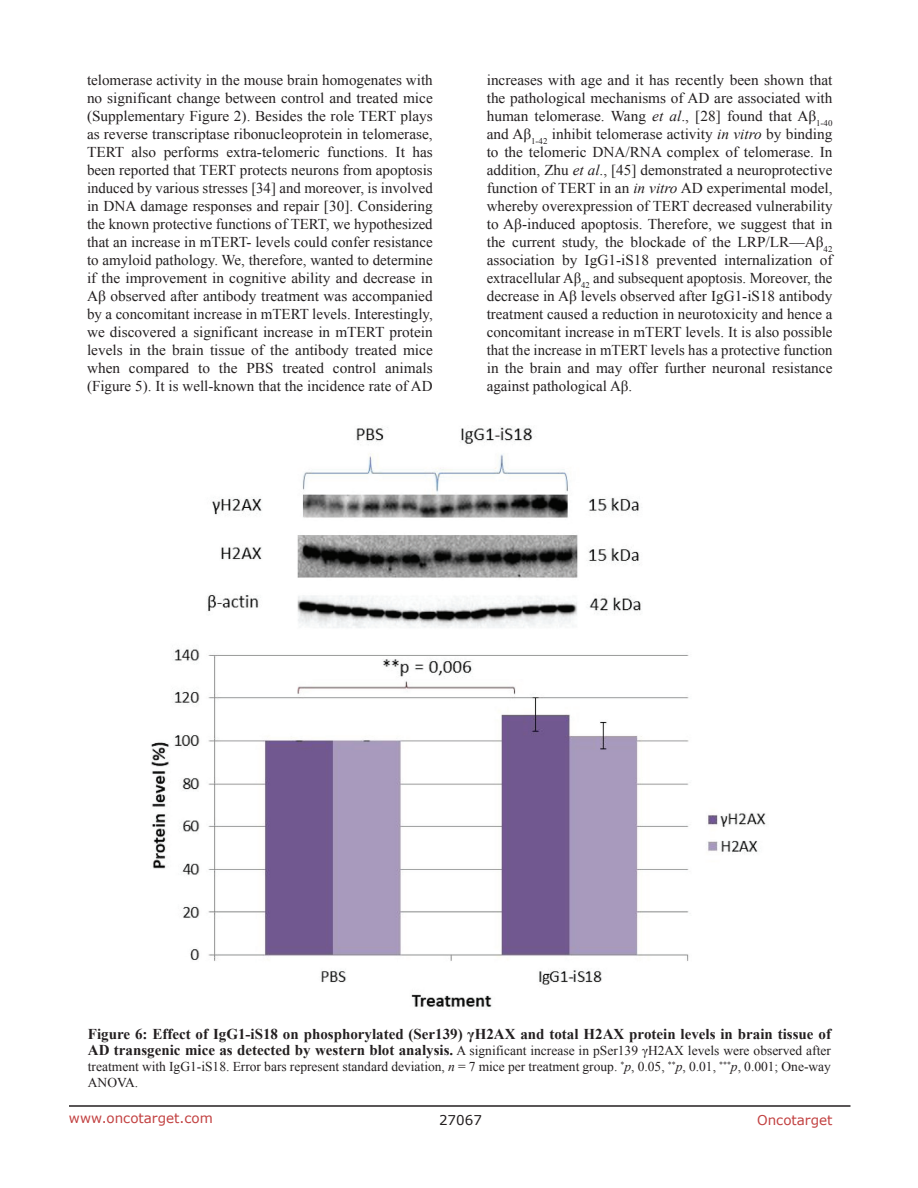
<style>
.page{position:relative;width:918px;height:1188px;background:#fff}
.page>*{position:absolute;margin:0;border:0;box-sizing:border-box;transform-origin:0 0}
.t1{font:15px/18px "Times New Roman";color:#231f20;text-align:justify}
.t2{font:700 15px "Times New Roman";color:#231f20}
.t3{font:13.5px/16.2px "Times New Roman";color:#231f20;text-align:justify}
.t4{font:13.5px "Verdana";color:#c24141}
.t5{font:13.5px "Verdana";color:#231f20}
.s1{font-style:italic}
.s2{font-weight:700;font-size:15px}
</style>
<div class="page">
<hr style="left:69px;top:1105px;width:781px;height:2px;background:#231f20">
<img style="left:151px;top:426px;width:615px;height:583px">
<p class="t1" style="left:87px;top:71px;width:347px">telomerase activity in the mouse brain homogenates with no significant change between control and treated mice (Supplementary Figure 2). Besides the role TERT plays as reverse transcriptase ribonucleoprotein in telomerase, TERT also performs extra-telomeric functions. It has been reported that TERT protects neurons from apoptosis induced by various stresses [34] and moreover, is involved in DNA damage responses and repair [30]. Considering the known protective functions of TERT, we hypothesized that an increase in mTERT- levels could confer resistance to amyloid pathology. We, therefore, wanted to determine if the improvement in cognitive ability and decrease in Aβ observed after antibody treatment was accompanied by a concomitant increase in mTERT levels. Interestingly, we discovered a significant increase in mTERT protein levels in the brain tissue of the antibody treated mice when compared to the PBS treated control animals (Figure 5). It is well-known that the incidence rate of AD</p>
<p class="t1" style="left:487px;top:71px;width:347px">increases with age and it has recently been shown that the pathological mechanisms of AD are associated with human telomerase. Wang <span class="s1">et al</span>., [28] found that Aβ<sub>1-40 </sub>and Aβ<sub>1-42</sub> inhibit telomerase activity <span class="s1">in vitro</span> by binding to the telomeric DNA/RNA complex of telomerase. In addition, Zhu <span class="s1">et al</span>., [45] demonstrated a neuroprotective function of TERT in an <span class="s1">in vitro</span> AD experimental model, whereby overexpression of TERT decreased vulnerability to Aβ-induced apoptosis. Therefore, we suggest that in the current study, the blockade of the LRP/LR—Aβ<sub>42 </sub>association by IgG1-iS18 prevented internalization of extracellular Aβ<sub>42</sub> and subsequent apoptosis. Moreover, the decrease in Aβ levels observed after IgG1-iS18 antibody treatment caused a reduction in neurotoxicity and hence a concomitant increase in mTERT levels. It is also possible that the increase in mTERT levels has a protective function in the brain and may offer further neuronal resistance against pathological Aβ.</p>
<p class="t2" style="left:88px;top:1024px;width:745px">Figure 6: Effect of IgG1-iS18 on phosphorylated (Ser139) γH2AX and total H2AX protein levels in brain tissue of</p>
<p class="t3" style="left:88px;top:1042px;width:745px"><span class="s2">AD transgenic mice as detected by western blot analysis.</span> A significant increase in pSer139 γH2AX levels were observed after treatment with IgG1-iS18. Error bars represent standard deviation, <span class="s1">n</span> = 7 mice per treatment group. <sup>*</sup><span class="s1">p</span>, 0.05, <sup>**</sup><span class="s1">p</span>, 0.01, <sup>***</sup><span class="s1">p</span>, 0.001; One-way ANOVA.</p>
<p class="t4" style="left:69px;top:1109px;width:145px">www.oncotarget.com</p>
<p class="t5" style="left:439px;top:1111px;width:44px">27067</p>
<p class="t4" style="left:757px;top:1111px;width:77px">Oncotarget</p>
</div>
